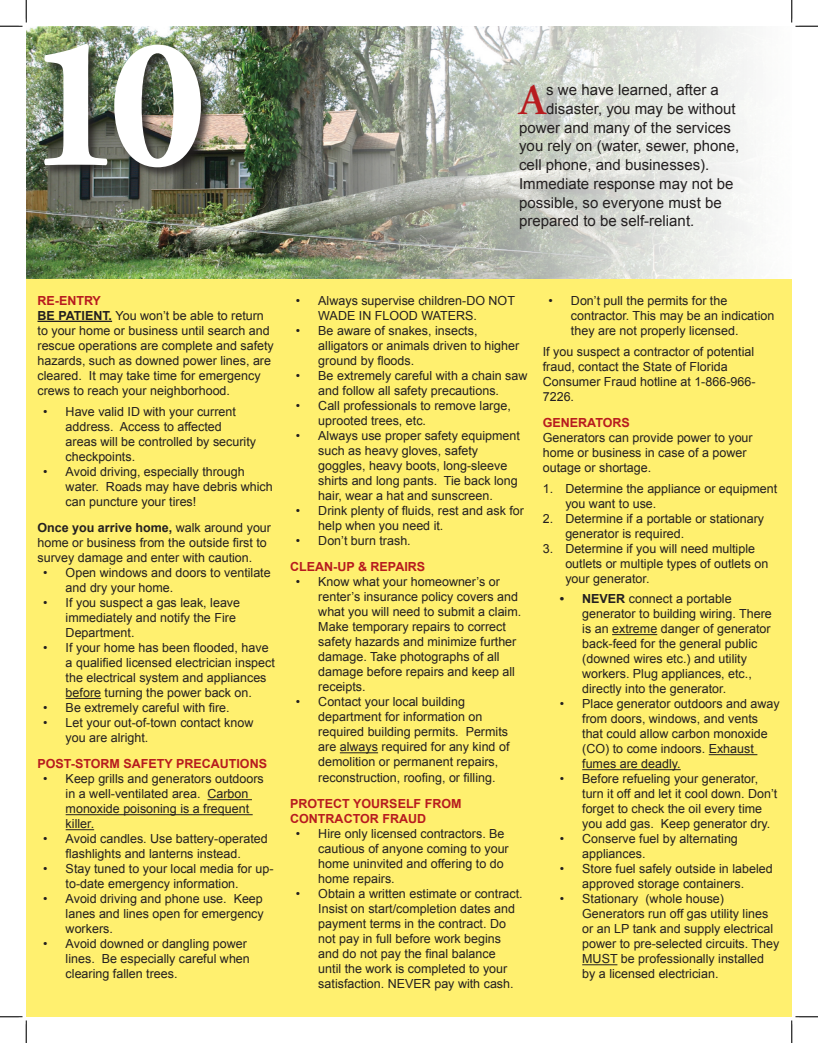
<style>
.page{position:relative;width:818px;height:1043px;background:#fff}
.page>*{position:absolute;margin:0;border:0;box-sizing:border-box;transform-origin:0 0}
.t1{font:700 187.5px "Adobe Garamond Pro";color:#fff}
.t2{font:600 43.25px "Adobe Garamond Pro";color:#b71b1f}
.t3{font:15px "Arial";color:#231f20}
.t4{font:12.5px/15px "Arial";color:#231f20}
.t5{font:700 12.5px/15px "Arial";color:#b71b1f}
.t6{font:700 12.5px "Arial";color:#231f20}
.s1{font-weight:700}
</style>
<div class="page">
<img style="left:26px;top:26px;width:721px;height:253px">
<div style="left:43px;top:43px;width:170px;height:136px;background:#231f20;opacity:.75"></div>
<div style="left:26px;top:279px;width:765px;height:737px;background:#fff06f"></div>
<hr style="left:38px;top:321px;width:74px;height:1px;background:#231f20">
<hr style="left:66px;top:698px;width:35px;height:1px;background:#231f20">
<hr style="left:207px;top:799px;width:45px;height:1px;background:#231f20">
<hr style="left:66px;top:814px;width:187px;height:1px;background:#231f20">
<svg style="left:66px;top:829px;width:28px;height:1px"></svg>
<hr style="left:340px;top:752px;width:38px;height:1px;background:#231f20">
<hr style="left:612px;top:634px;width:45px;height:1px;background:#231f20">
<hr style="left:708px;top:754px;width:49px;height:1px;background:#231f20">
<hr style="left:582px;top:769px;width:98px;height:1px;background:#231f20">
<hr style="left:582px;top:964px;width:35px;height:1px;background:#231f20">
<svg style="left:0;top:0;width:27px;height:27px"></svg>
<svg style="left:0;top:1016px;width:27px;height:26px"></svg>
<svg style="left:791px;top:0;width:27px;height:27px"></svg>
<svg style="left:790px;top:1015px;width:28px;height:27px"></svg>
<h1 class="t1" style="left:26px;top:-4px;width:182px">10</h1>
<h2 class="t2" style="left:519px;top:75px;width:29px">A</h2>
<p class="t3" style="left:546px;top:80px;width:174px">s we have learned, after a</p>
<p class="t3" style="left:546px;top:99px;width:191px">disaster, you may be without</p>
<p class="t3" style="left:519px;top:117px;width:213px">power and many of the services</p>
<p class="t3" style="left:519px;top:136px;width:222px">you rely on (water, sewer, phone,</p>
<p class="t3" style="left:519px;top:155px;width:192px">cell phone, and businesses).</p>
<p class="t3" style="left:519px;top:174px;width:216px">Immediate response may not be</p>
<p class="t3" style="left:519px;top:192px;width:204px">possible, so everyone must be</p>
<p class="t3" style="left:519px;top:211px;width:177px">prepared to be self-reliant.</p>
<p class="t5" style="left:38px;top:293px;width:64px">RE-ENTRY</p>
<p class="t6" style="left:38px;top:307px;width:30px">BE PATIENT</p>
<p class="t4" style="left:38px;top:308px;width:238px;text-indent:71px"><span class="s1">.</span> You won’t be able to return to your home or business until search and rescue operations are complete and safety hazards, such as downed power lines, are cleared. It may take time for emergency crews to reach your neighborhood.</p>
<p class="t4" style="left:66px;top:404px;width:192px;text-indent:-22px">• Have valid ID with your current address. Access to affected areas will be controlled by security checkpoints.</p>
<p class="t4" style="left:66px;top:464px;width:209px;text-indent:-22px">• Avoid driving, especially through water. Roads may have debris which can puncture your tires!</p>
<p class="t4" style="left:38px;top:520px;width:235px"><span class="s1">ONCE YOU ARRIVE HOME,</span> walk around your home or business from the outside first to survey damage and enter with caution.</p>
<p class="t4" style="left:66px;top:565px;width:206px;text-indent:-22px">• Open windows and doors to ventilate and dry your home.</p>
<p class="t4" style="left:66px;top:595px;width:176px;text-indent:-22px">• If you suspect a gas leak, leave immediately and notify the Fire<br>Department.</p>
<p class="t4" style="left:66px;top:640px;width:211px;text-indent:-22px">• If your home has been flooded, have a qualified licensed electrician inspect the electrical system and appliances before turning the power back on.</p>
<p class="t4" style="left:43px;top:700px;width:188px">• Be extremely careful with fire.</p>
<p class="t4" style="left:66px;top:715px;width:189px;text-indent:-22px">• Let your out-of-town contact know you are alright.</p>
<p class="t5" style="left:38px;top:756px;width:231px">POST-STORM SAFETY PRECAUTIONS</p>
<p class="t4" style="left:66px;top:771px;width:200px;text-indent:-22px">• Keep grills and generators outdoors in a well-ventilated area. Carbon monoxide poisoning is a frequent killer.</p>
<p class="t4" style="left:43px;top:831px;width:226px;text-align:center">• Avoid candles. U se battery-operated flashlights and lanterns instead.</p>
<p class="t4" style="left:66px;top:861px;width:209px;text-indent:-22px">• Stay tuned to your local media for up&shy;to-date emergency information.</p>
<p class="t4" style="left:66px;top:891px;width:200px;text-align:justify;text-indent:-22px">• Avoid driving and phone use. Keep lanes and lines open for emergency workers.</p>
<p class="t4" style="left:66px;top:936px;width:186px;text-indent:-22px">• Avoid downed or dangling power lines. Be especially careful when clearing fallen trees.</p>
<p class="t4" style="left:318px;top:293px;width:198px;text-indent:-22px">• Always supervise children-DO NOT<br>WADE IN FLOOD WATERS.</p>
<p class="t4" style="left:318px;top:323px;width:202px;text-indent:-22px">• Be aware of snakes, insects, alligators or animals driven to higher ground by floods.</p>
<p class="t4" style="left:296px;top:368px;width:233px;text-align:center">• Be extremely careful with a chain saw and follow all safety precautions.</p>
<p class="t4" style="left:318px;top:398px;width:194px;text-indent:-22px">• Call professionals to remove large, uprooted trees, etc.</p>
<p class="t4" style="left:318px;top:428px;width:203px;text-indent:-22px">• Always use proper safety equipment such as heavy gloves, safety goggles, heavy boots, long-sleeve shirts and long pants. Tie back long hair, wear a hat and sunscreen.</p>
<p class="t4" style="left:318px;top:503px;width:207px;text-indent:-22px">• Drink plenty of fluids, rest and ask for help when you need it.</p>
<p class="t4" style="left:296px;top:533px;width:116px">• Don’t burn trash.</p>
<p class="t5" style="left:290px;top:560px;width:136px">CLEAN-UP &amp; REPAIRS</p>
<p class="t4" style="left:318px;top:574px;width:204px;text-indent:-22px">• Know what your homeowner’s or renter’s insurance policy covers and what you will need to submit a claim.<br>Make temporary repairs to correct safety hazards and minimize further damage. Take photographs of all damage before repairs and keep all receipts.</p>
<p class="t4" style="left:318px;top:694px;width:193px;text-indent:-22px">• Contact your local building department for information on required building permits. Permits are always required for any kind of demolition or permanent repairs, reconstruction, roofing, or filling.</p>
<p class="t5" style="left:290px;top:796px;width:173px">PROTECT YOURSELF FROM<br>CONTRACTOR FRAUD</p>
<p class="t4" style="left:318px;top:826px;width:192px;text-indent:-22px">• Hire only licensed contractors. Be cautious of anyone coming to your home uninvited and offering to do home repairs.</p>
<p class="t4" style="left:318px;top:886px;width:206px;text-indent:-22px">• Obtain a written estimate or contract.<br>Insist on start/completion dates and payment terms in the contract. Do not pay in full before work begins and do not pay the final balance<br>until the work is completed to your satisfaction. NEVER pay with cash.</p>
<p class="t4" style="left:571px;top:293px;width:205px;text-indent:-22px">• Don’t pull the permits for the contractor. This may be an indication they are not properly licensed.</p>
<p class="t4" style="left:543px;top:344px;width:214px">If you suspect a contractor of potential fraud, contact the State of Florida<br>Consumer Fraud hotline at 1-866-966-<br>7226.</p>
<p class="t5" style="left:543px;top:415px;width:89px">GENERATORS</p>
<p class="t4" style="left:543px;top:430px;width:211px">Generators can provide power to your home or business in case of a power outage or shortage.</p>
<p class="t4" style="left:565px;top:481px;width:213px;text-indent:-22px">1. Determine the appliance or equipment you want to use.</p>
<p class="t4" style="left:565px;top:511px;width:200px;text-indent:-22px">2. Determine if a portable or stationary generator is required.</p>
<p class="t4" style="left:565px;top:541px;width:204px;text-indent:-22px">3. Determine if you will need multiple outlets or multiple types of outlets on your generator.</p>
<p class="t6" style="left:559px;top:590px;width:32px">• NEVER</p>
<p class="t4" style="left:582px;top:591px;width:191px;text-indent:47px">connect a portable generator to building wiring. There is an extreme danger of generator back-feed for the general public (downed wires etc.) and utility workers. Plug appliances, etc., directly into the generator.</p>
<p class="t4" style="left:582px;top:696px;width:199px;text-indent:-22px">• Place generator outdoors and away from doors, windows, and vents that could allow carbon monoxide (CO) to come indoors. Exhaust fumes are deadly.</p>
<p class="t4" style="left:582px;top:771px;width:197px;text-indent:-22px">• Before refueling your generator, turn it off and let it cool down. Don’t forget to check the oil every time you add gas. Keep generator dry.</p>
<p class="t4" style="left:582px;top:831px;width:157px;text-indent:-22px">• Conserve fuel by alternating appliances.</p>
<p class="t4" style="left:559px;top:861px;width:214px;text-align:center">• Store fuel safely outside in labeled approved storage containers.</p>
<p class="t4" style="left:582px;top:891px;width:199px;text-indent:-22px">• Stationary (whole house)<br>Generators run off gas utility lines or an LP tank and supply electrical power to pre-selected circuits. They<br>MUST be professionally installed by a licensed electrician.</p>
</div>
